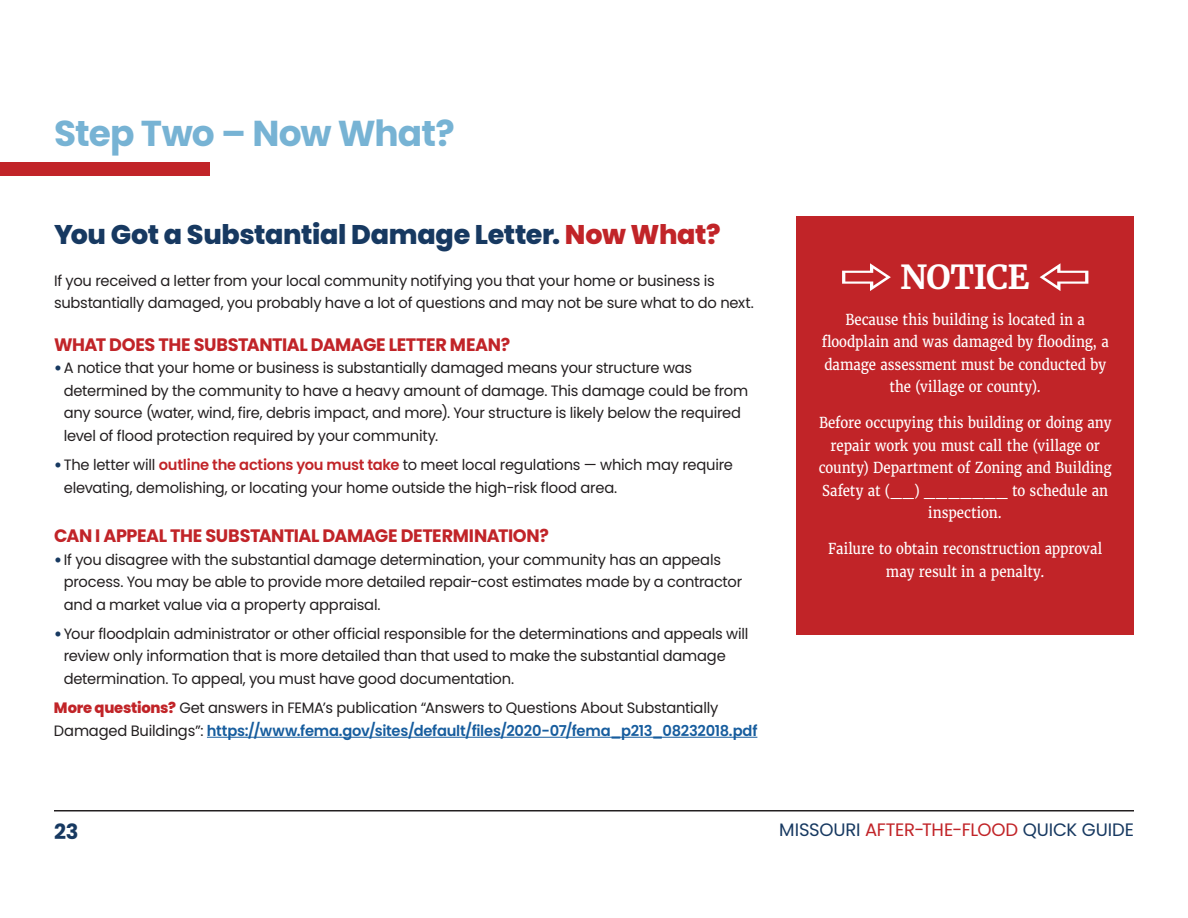
<style>
.page{position:relative;width:1188px;height:918px;background:#fff}
.page>*{position:absolute;margin:0;border:0;box-sizing:border-box;transform-origin:0 0}
.t1{font:700 36px "Poppins";letter-spacing:-.025em;color:#77b3d4}
.t2{font:700 33px "Merriweather";letter-spacing:-.015em;color:#fff}
.t3{font:800 27px "Poppins";letter-spacing:-.015em;color:#173961}
.t4{font:700 21px "Poppins";color:#173961}
.t5{font:700 18px "Poppins";letter-spacing:-.025em;color:#c12428}
.t6{font:18px "Poppins";letter-spacing:-.01em;color:#173961}
.t7{font:15px/22.5px "Poppins";letter-spacing:-.015em;color:#231f20}
.t8{font:15px/22.5px "Merriweather";color:#fff;text-align:center;scale:.89 1}
.s1{color:#c12428}
.s2{font-weight:900;color:#173961}
.s3{font-weight:600;color:#c12428}
.s4{font-weight:800;color:#c12428}
.s5{font-weight:600;color:#175d9e}
</style>
<div class="page">
<hr style="left:54px;top:810px;width:1080px;height:2px;background:#231f20">
<div style="left:0;top:162px;width:209px;height:14px;background:#c12428"></div>
<hr style="left:207px;top:737px;width:550px;height:1px;background:#175d9e">
<div style="left:796px;top:216px;width:338px;height:418px;background:#c12428"></div>
<svg style="left:842px;top:263px;width:49px;height:28px"></svg>
<svg style="left:1040px;top:263px;width:48px;height:28px"></svg>
<p class="t1" style="left:54px;top:112px;width:402px">Step Two – Now What?</p>
<p class="t3" style="left:54px;top:219px;width:668px">You Got a Substantial Damage Letter. <span class="s1">Now What?</span></p>
<p class="t7" style="left:54px;top:269px;width:701px">If you received a letter from your local community notifying you that your home or business is substantially damaged, you probably have a lot of questions and may not be sure what to do next.</p>
<p class="t5" style="left:54px;top:334px;width:458px">WHAT DOES THE SUBSTANTIAL DAMAGE LETTER MEAN?</p>
<p class="t7" style="left:64px;top:357px;width:686px;text-indent:-10px"><span class="s2">•</span> A notice that your home or business is substantially damaged means your structure was determined by the community to have a heavy amount of damage. This damage could be from any source (water, wind, fire, debris impact, and more). Your structure is likely below the required level of flood protection required by your community.</p>
<p class="t7" style="left:64px;top:454px;width:671px;text-indent:-10px"><span class="s2">•</span> The letter will <span class="s3">outline the actions you must take</span> to meet local regulations — which may require elevating, demolishing, or locating your home outside the high-risk flood area.</p>
<p class="t5" style="left:54px;top:526px;width:496px">CAN I APPEAL THE SUBSTANTIAL DAMAGE DETERMINATION?</p>
<p class="t7" style="left:64px;top:548px;width:680px;text-indent:-10px"><span class="s2">•</span> If you disagree with the substantial damage determination, your community has an appeals process. You may be able to provide more detailed repair-cost estimates made by a contractor and a market value via a property appraisal.</p>
<p class="t7" style="left:64px;top:623px;width:686px;text-indent:-10px"><span class="s2">•</span> Your floodplain administrator or other official responsible for the determinations and appeals will review only information that is more detailed than that used to make the substantial damage determination. To appeal, you must have good documentation.</p>
<p class="t7" style="left:54px;top:697px;width:705px"><span class="s4">More questions?</span> Get answers in FEMA’s publication “Answers to Questions About Substantially<br>Damaged Buildings”: <span class="s5">https://www.fema.gov/sites/default/files/2020-07/fema_p213_08232018.pdf</span></p>
<p class="t2" style="left:901px;top:256px;width:131px">NOTICE</p>
<p class="t8" style="left:822px;top:308px;width:324px">Because this building is located in a floodplain and was damaged by flooding, a damage assessment must be conducted by the (village or county).</p>
<p class="t8" style="left:819px;top:412px;width:330px">Before occupying this building or doing any repair work you must call the (village or county) Department of Zoning and Building Safety at (__) _______ to schedule an inspection.</p>
<p class="t8" style="left:828px;top:538px;width:309px">Failure to obtain reconstruction approval may result in a penalty.</p>
<p class="t4" style="left:54px;top:819px;width:26px">23</p>
<p class="t6" style="left:779px;top:819px;width:356px">MISSOURI <span class="s1">AFTER-THE-FLOOD</span> QUICK GUIDE</p>
</div>
